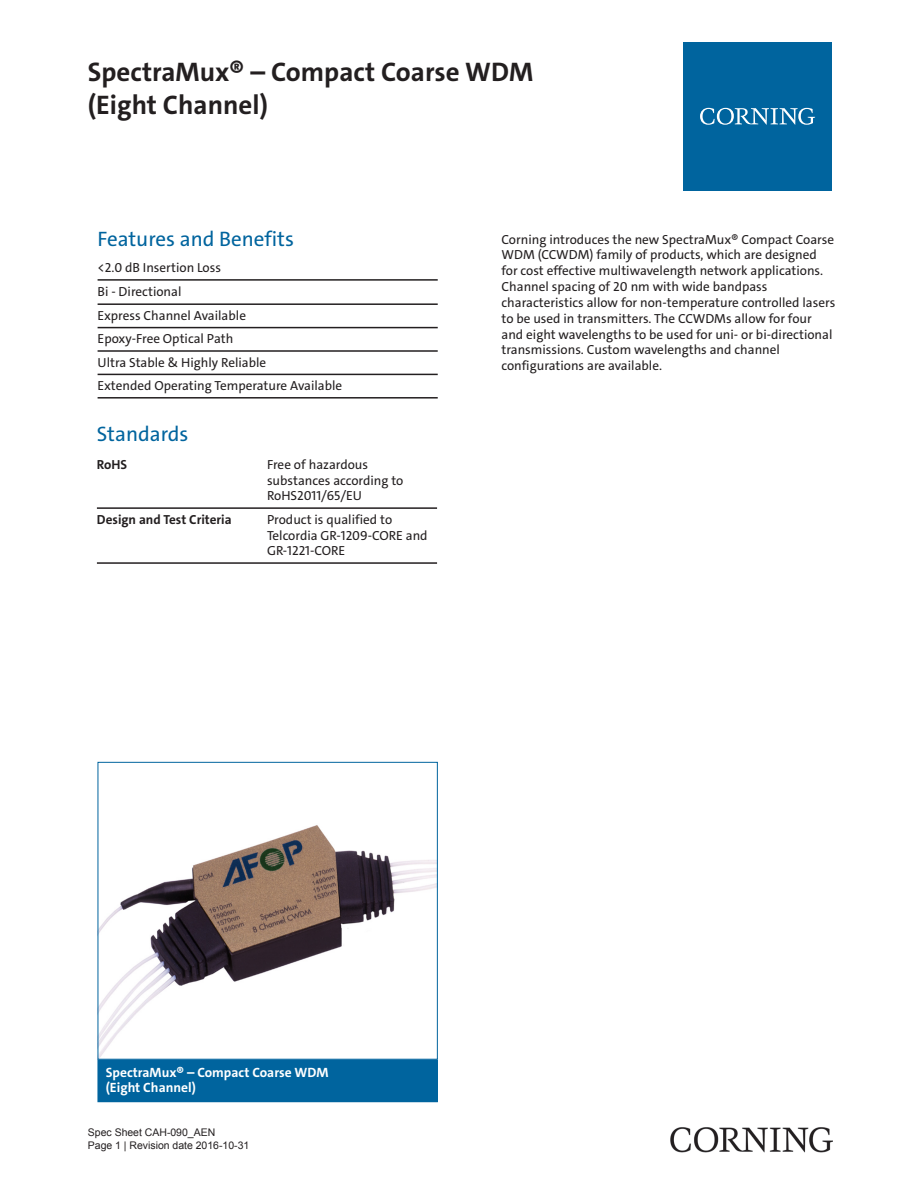
<style>
.page{position:relative;width:918px;height:1188px;background:#fff}
.page>*{position:absolute;margin:0;border:0;box-sizing:border-box;transform-origin:0 0}
.t1{font:700 27px/32.4px "The Sans C4 s";color:#231f20}
.Heading_Blue{font:21px "The Sans C4 s";color:#00649e}
._9_white_bold_leadin{font:700 13.5px/15px "The Sans C4 s";color:#fff}
.t2{font:13.2px/15.9px "The Sans C4 s";color:#231f20}
.t3{font:700 13.2px "The Sans C4 s";color:#231f20}
.Standard_Footer{font:10.5px "Arial";color:#231f20}
</style>
<div class="page">
<div style="left:683px;top:42px;width:149px;height:149px;background:#00649e"></div>
<svg style="left:700px;top:108px;width:115px;height:17px"></svg>
<img style="left:670px;top:1127px;width:162px;height:25px">
<hr style="left:97px;top:507px;width:170px;height:2px;background:#231f20">
<hr style="left:97px;top:562px;width:170px;height:2px;background:#231f20">
<hr style="left:267px;top:507px;width:170px;height:2px;background:#231f20">
<hr style="left:267px;top:562px;width:170px;height:2px;background:#231f20">
<hr style="left:98px;top:279px;width:340px;height:2px;background:#231f20">
<hr style="left:98px;top:303px;width:340px;height:2px;background:#231f20">
<hr style="left:98px;top:327px;width:340px;height:1px;background:#231f20">
<hr style="left:98px;top:350px;width:340px;height:2px;background:#231f20">
<hr style="left:98px;top:374px;width:340px;height:1px;background:#231f20">
<hr style="left:98px;top:397px;width:340px;height:2px;background:#231f20">
<img style="left:100px;top:825px;width:336px;height:232px">
<div style="left:98px;top:762px;width:340px;height:298px;border:1px solid #00649e"></div>
<div style="left:98px;top:1060px;width:339px;height:42px;background:#00649e"></div>
<h1 class="t1" style="left:88px;top:56px;width:447px">SpectraMux® – Compact Coarse WDM (Eight Channel)</h1>
<p class="Heading_Blue" style="left:98px;top:226px;width:198px">Features and Benefits</p>
<p class="t2" style="left:98px;top:260px;width:125px">&lt;2.0 dB Insertion Loss</p>
<p class="t2" style="left:98px;top:283px;width:85px">Bi - Directional</p>
<p class="t2" style="left:98px;top:308px;width:150px">Express Channel Available</p>
<p class="t2" style="left:98px;top:331px;width:137px">Epoxy-Free Optical Path</p>
<p class="t2" style="left:98px;top:354px;width:170px">Ultra Stable &amp; Highly Reliable</p>
<p class="t2" style="left:98px;top:378px;width:246px">Extended Operating Temperature Available</p>
<h2 class="Heading_Blue" style="left:97px;top:421px;width:93px">Standards</h2>
<p class="t3" style="left:97px;top:456px;width:32px">RoHS</p>
<p class="t2" style="left:267px;top:456px;width:138px">Free of hazardous substances according to<br>RoHS2011/65/EU</p>
<p class="t3" style="left:97px;top:511px;width:136px">Design and Test Criteria</p>
<p class="t2" style="left:267px;top:511px;width:162px">Product is qualified to<br>Telcordia GR-1209-CORE and<br>GR-1221-CORE</p>
<p class="t2" style="left:502px;top:231px;width:335px">Corning introduces the new SpectraMux® Compact Coarse WDM (CCWDM) family of products, which are designed for cost effective multiwavelength network applications.<br>Channel spacing of 20 nm with wide bandpass characteristics allow for non-temperature controlled lasers to be used in transmitters. The CCWDMs allow for four and eight wavelengths to be used for uni- or bi-directional transmissions. Custom wavelengths and channel configurations are available.</p>
<p class="_9_white_bold_leadin" style="left:106px;top:1065px;width:224px">SpectraMux® – Compact Coarse WDM (Eight Channel)</p>
<p class="Standard_Footer" style="left:88px;top:1125px;width:129px">Spec Sheet CAH-090_AEN</p>
<p class="Standard_Footer" style="left:88px;top:1138px;width:163px">Page 1 | Revision date 2016-10-31</p>
</div>
